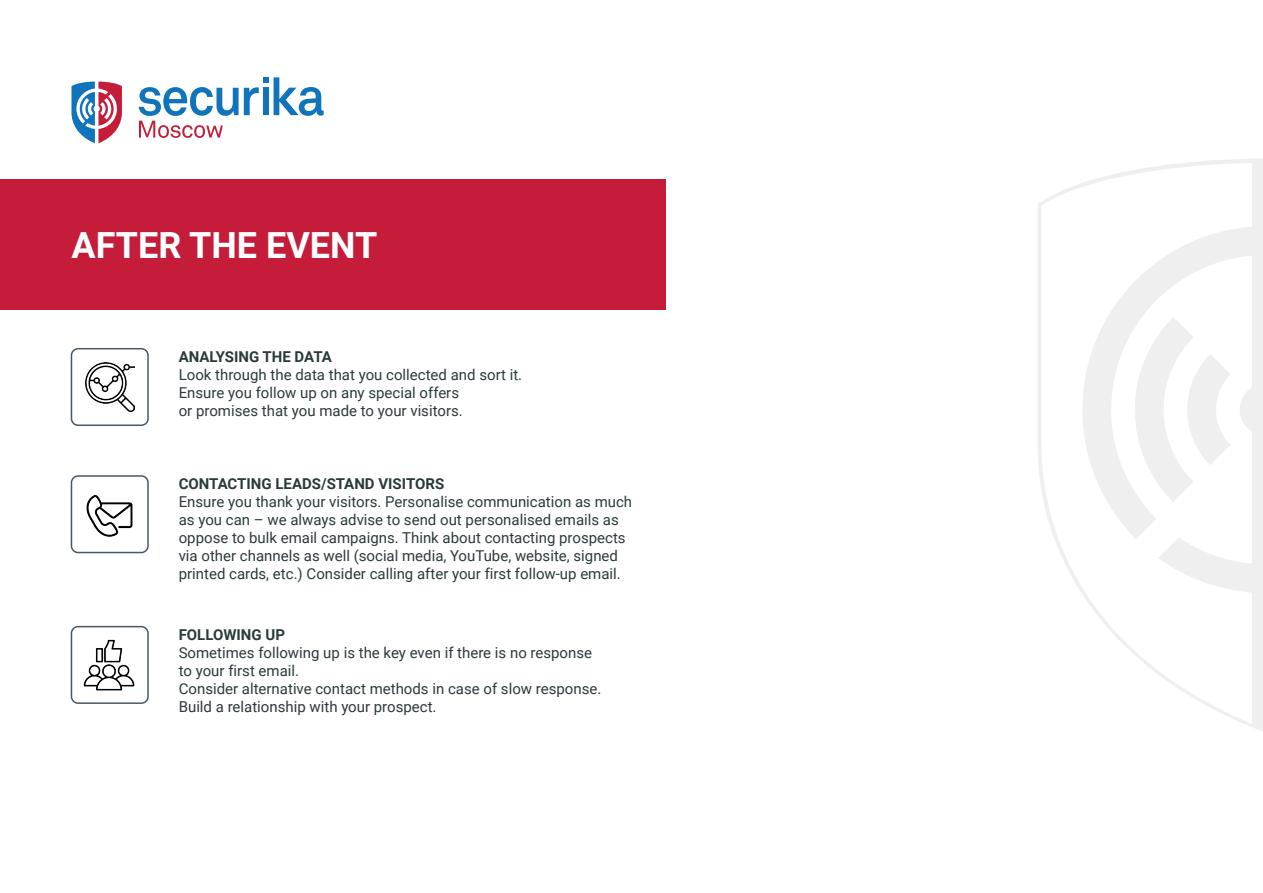
<style>
.page{position:relative;width:1263px;height:893px;background:#fff}
.page>*{position:absolute;margin:0;border:0;box-sizing:border-box;transform-origin:0 0}
.t1{font:700 36px "Roboto";color:#fff}
.t2{font:15px/18px "Roboto";color:#2b3a3c}
.t3{font:700 15px "Roboto";color:#2b3a3c}
</style>
<div class="page">
<div style="left:0;top:179px;width:665px;height:130px;background:#c51d39"></div>
<div style="left:71px;top:348px;width:78px;height:78px;border:2px solid #475865;border-radius:7px"></div>
<div style="left:71px;top:475px;width:78px;height:78px;border:2px solid #475865;border-radius:7px"></div>
<div style="left:71px;top:626px;width:78px;height:78px;border:2px solid #475865;border-radius:7px"></div>
<img style="left:85px;top:362px;width:49px;height:50px">
<img style="left:86px;top:495px;width:47px;height:42px">
<img style="left:83px;top:639px;width:52px;height:52px">
<svg style="left:274px;top:77px;width:50px;height:39px"></svg>
<svg style="left:71px;top:82px;width:51px;height:61px"></svg>
<svg style="left:139px;top:77px;width:129px;height:61px"></svg>
<svg style="left:1038px;top:158px;width:225px;height:573px"></svg>
<h1 class="t1" style="left:71px;top:220px;width:307px">AFTER THE EVENT</h1>
<p class="t3" style="left:179px;top:346px;width:155px">ANALYSING THE DATA</p>
<p class="t2" style="left:179px;top:365px;width:345px">Look through the data that you collected and sort it.<br>Ensure you follow up on any special offers<br>or promises that you made to your visitors.</p>
<p class="t3" style="left:179px;top:474px;width:267px">CONTACTING LEADS/STAND VISITORS</p>
<p class="t2" style="left:179px;top:493px;width:455px">Ensure you thank your visitors. Personalise communication as much as you can – we always advise to send out personalised emails as oppose to bulk email campaigns. Think about contacting prospects via other channels as well (social media, YouTube, website, signed printed cards, etc.) Consider calling after your first follow-up email.</p>
<p class="t3" style="left:179px;top:624px;width:108px">FOLLOWING UP</p>
<p class="t2" style="left:179px;top:643px;width:424px">Sometimes following up is the key even if there is no response to your first email.<br>Consider alternative contact methods in case of slow response.<br>Build a relationship with your prospect.</p>
</div>
